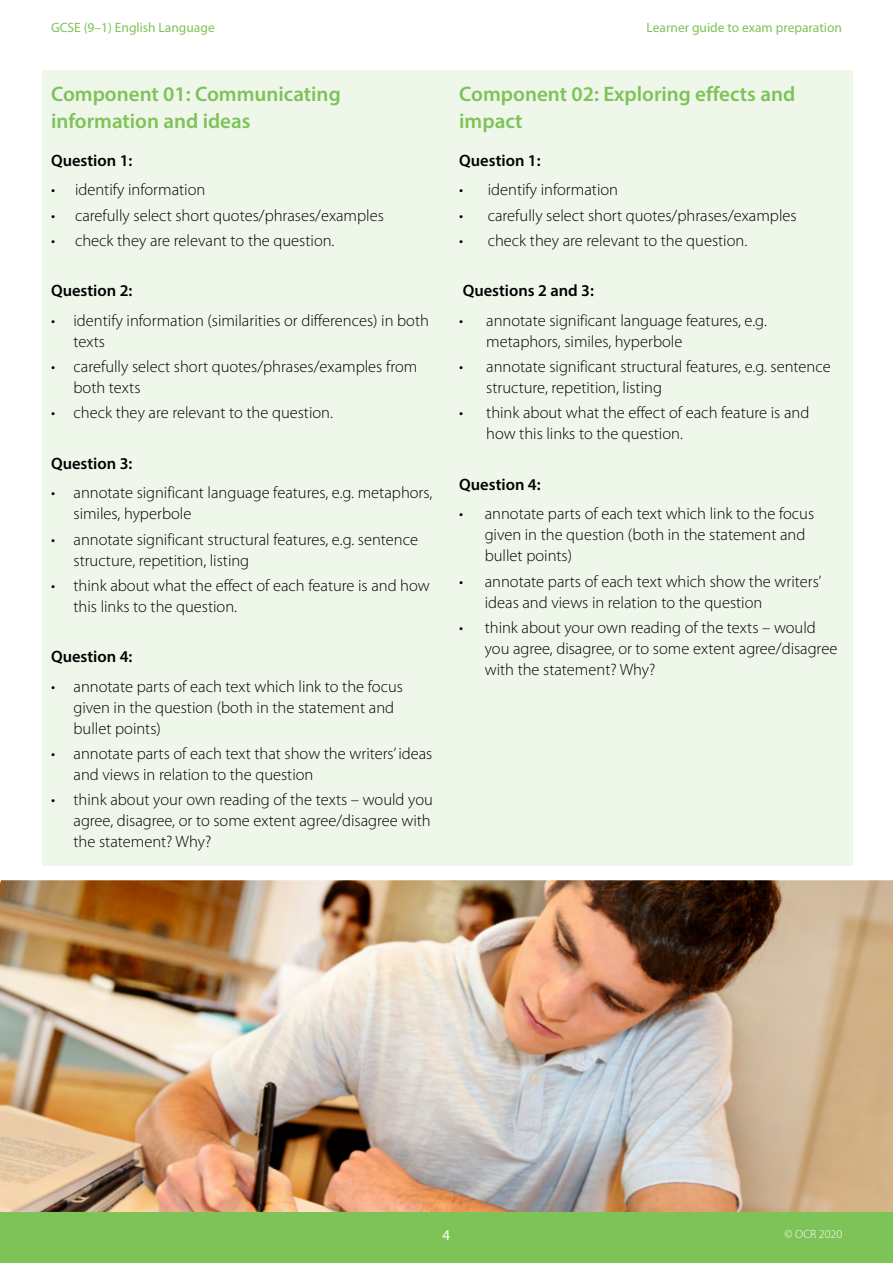
<style>
.page{position:relative;width:893px;height:1263px;background:#fff}
.page>*{position:absolute;margin:0;border:0;box-sizing:border-box;transform-origin:0 0}
.Body{font:600 21px/27px "Myriad Pro";color:#7dc358}
.Body-2{font:300 16.5px/21px "Myriad Pro";color:#000}
.Body-3{font:600 16.5px "Myriad Pro";color:#000}
.t1{font:15px "Myriad Pro";color:#fff}
.t2{font:13.5px "Myriad Pro";color:#7dc358}
.t3{font:300 12px "Myriad Pro";color:#fff}
</style>
<div class="page">
<div style="left:0;top:1212px;width:893px;height:51px;background:#7dc358"></div>
<div style="left:43px;top:70px;width:810px;height:795px;background:#eff7ea"></div>
<img style="left:0;top:880px;width:893px;height:332px">
<p class="t2" style="left:51px;top:19px;width:165px">GCSE (9–1) English Language</p>
<h3 class="Body" style="left:51px;top:80px;width:291px">Component 01: Communicating information and ideas</h3>
<h3 class="Body-3" style="left:51px;top:150px;width:83px">Question 1:</h3>
<h3 class="Body-2" style="left:51px;top:180px;width:156px">• identify information</h3>
<h3 class="Body-2" style="left:51px;top:205px;width:334px">• carefully select short quotes/phrases/examples</h3>
<h3 class="Body-2" style="left:51px;top:230px;width:285px">• check they are relevant to the question.</h3>
<h3 class="Body-3" style="left:51px;top:280px;width:83px">Question 2:</h3>
<h3 class="Body-2" style="left:74px;top:310px;width:357px;text-indent:-22px">• identify information (similarities or differences) in both texts</h3>
<h3 class="Body-2" style="left:74px;top:356px;width:345px;text-indent:-22px">• carefully select short quotes/phrases/examples from both texts</h3>
<h3 class="Body-2" style="left:51px;top:403px;width:283px">• check they are relevant to the question.</h3>
<h3 class="Body-3" style="left:51px;top:453px;width:83px">Question 3:</h3>
<h3 class="Body-2" style="left:74px;top:483px;width:360px;text-indent:-22px">• annotate significant language features, e.g. metaphors, similes, hyperbole</h3>
<h3 class="Body-2" style="left:74px;top:529px;width:346px;text-indent:-22px">• annotate significant structural features, e.g. sentence structure, repetition, listing</h3>
<h3 class="Body-2" style="left:74px;top:575px;width:358px;text-indent:-22px">• think about what the effect of each feature is and how this links to the question.</h3>
<h3 class="Body-3" style="left:51px;top:646px;width:83px">Question 4:</h3>
<h3 class="Body-2" style="left:74px;top:676px;width:331px;text-indent:-22px">• annotate parts of each text which link to the focus given in the question (both in the statement and bullet points)</h3>
<h3 class="Body-2" style="left:74px;top:743px;width:360px;text-indent:-22px">• annotate parts of each text that show the writers’ ideas and views in relation to the question</h3>
<h3 class="Body-2" style="left:74px;top:790px;width:361px;text-indent:-22px">• think about your own reading of the texts – would you agree, disagree, or to some extent agree/disagree with the statement? Why?</h3>
<p class="t2" style="left:647px;top:19px;width:197px">Learner guide to exam preparation</p>
<h3 class="Body" style="left:459px;top:80px;width:337px">Component 02: Exploring effects and impact</h3>
<h3 class="Body-3" style="left:459px;top:150px;width:83px">Question 1:</h3>
<h3 class="Body-2" style="left:459px;top:180px;width:160px">• identify information</h3>
<h3 class="Body-2" style="left:459px;top:205px;width:339px">• carefully select short quotes/phrases/examples</h3>
<h3 class="Body-2" style="left:459px;top:230px;width:289px">• check they are relevant to the question.</h3>
<h3 class="Body-3" style="left:463px;top:280px;width:133px">Questions 2 and 3:</h3>
<h3 class="Body-2" style="left:486px;top:310px;width:282px;text-indent:-27px">• annotate significant language features, e.g. metaphors, similes, hyperbole</h3>
<h3 class="Body-2" style="left:486px;top:356px;width:346px;text-indent:-27px">• annotate significant structural features, e.g. sentence structure, repetition, listing</h3>
<h3 class="Body-2" style="left:486px;top:403px;width:325px;text-indent:-27px">• think about what the effect of each feature is and how this links to the question.</h3>
<h3 class="Body-3" style="left:459px;top:474px;width:83px">Question 4:</h3>
<h3 class="Body-2" style="left:485px;top:504px;width:331px;text-indent:-26px">• annotate parts of each text which link to the focus given in the question (both in the statement and bullet points)</h3>
<h3 class="Body-2" style="left:485px;top:571px;width:338px;text-indent:-26px">• annotate parts of each text which show the writers’ ideas and views in relation to the question</h3>
<h3 class="Body-2" style="left:485px;top:617px;width:354px;text-indent:-26px">• think about your own reading of the texts – would you agree, disagree, or to some extent agree/disagree with the statement? Why?</h3>
<p class="t1" style="left:443px;top:1226px;width:9px">4</p>
<p class="t3" style="left:784px;top:1228px;width:59px">© OCR 2020</p>
</div>
